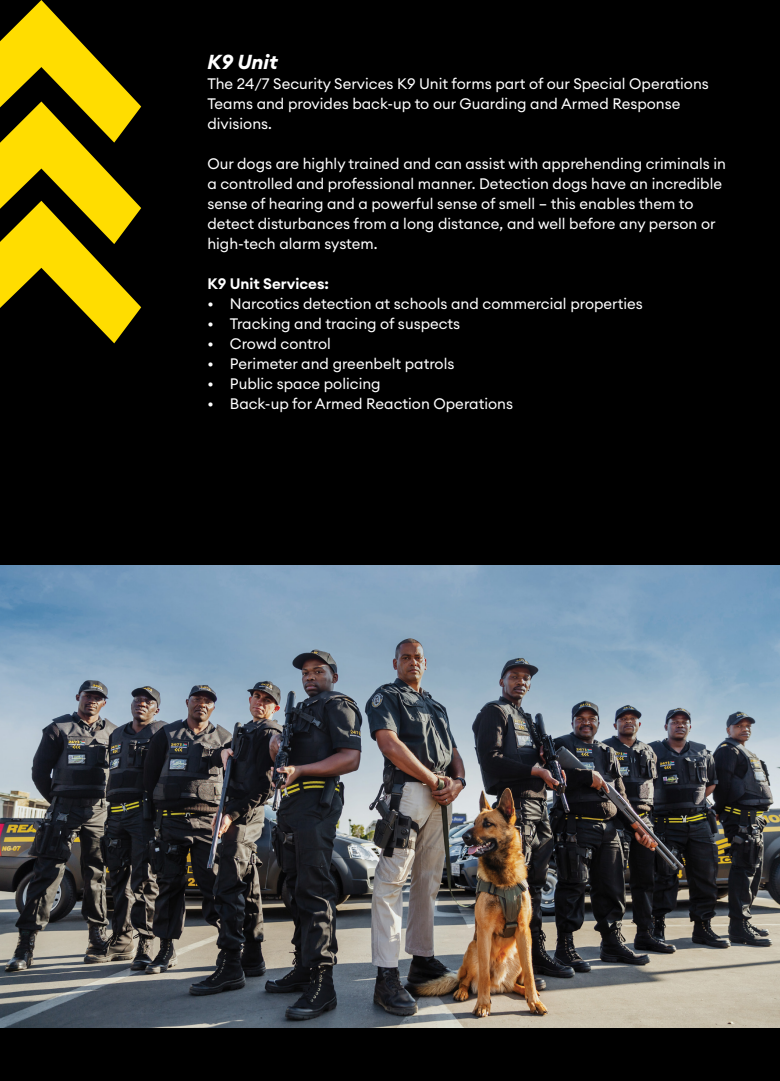
<style>
.page{position:relative;width:780px;height:1081px;background:#000}
.page>*{position:absolute;margin:0;border:0;box-sizing:border-box;transform-origin:0 0}
.t1{font:italic 700 20px "Euclid Circular A";color:#fff}
.t2{font:15px/20px "Euclid Circular A";color:#fff}
.t3{font:600 15px "Euclid Circular A";color:#fff}
</style>
<div class="page">
<svg style="left:0;top:0;width:141px;height:343px"></svg>
<img style="left:0;top:565px;width:780px;height:463px">
<h1 class="t1" style="left:207px;top:49px;width:72px">K9 Unit</h1>
<p class="t2" style="left:207px;top:74px;width:503px">The 24/7 Security Services K9 Unit forms part of our Special Operations<br>Teams and provides back-up to our Guarding and Armed Response divisions.</p>
<p class="t2" style="left:207px;top:154px;width:520px">Our dogs are highly trained and can assist with apprehending criminals in a controlled and professional manner. Detection dogs have an incredible sense of hearing and a powerful sense of smell – this enables them to detect disturbances from a long distance, and well before any person or high-tech alarm system.</p>
<p class="t3" style="left:207px;top:274px;width:123px">K9 Unit Services:</p>
<p class="t2" style="left:207px;top:294px;width:437px">• Narcotics detection at schools and commercial properties</p>
<p class="t2" style="left:207px;top:314px;width:254px">• Tracking and tracing of suspects</p>
<p class="t2" style="left:207px;top:334px;width:125px">• Crowd control</p>
<p class="t2" style="left:207px;top:354px;width:248px">• Perimeter and greenbelt patrols</p>
<p class="t2" style="left:207px;top:374px;width:175px">• Public space policing</p>
<p class="t2" style="left:207px;top:394px;width:307px">• Back-up for Armed Reaction Operations</p>
</div>
